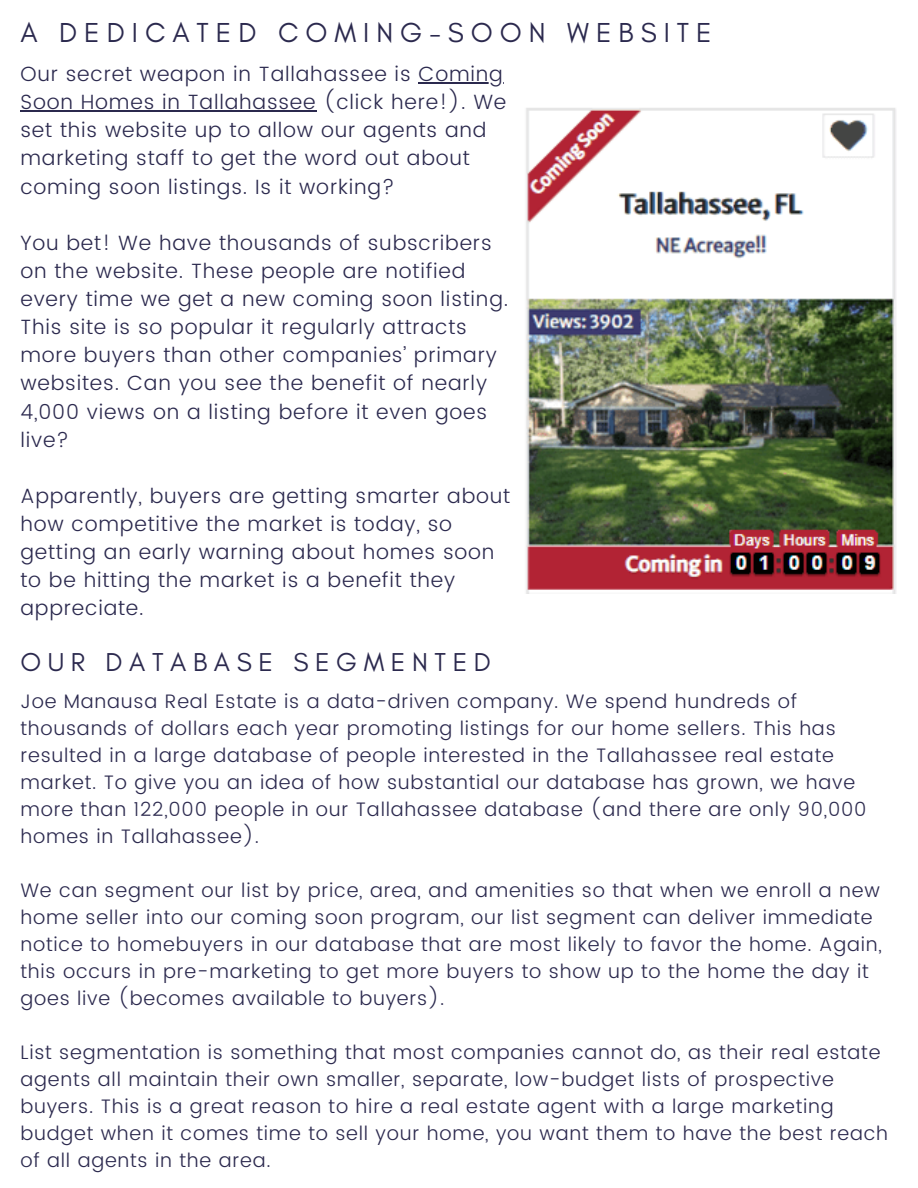
<style>
.page{position:relative;width:918px;height:1188px;background:#fff}
.page>*{position:absolute;margin:0;border:0;box-sizing:border-box;transform-origin:0 0}
.t1{font:27.9px "Glacial Indifference";letter-spacing:.25em;color:#2b294e}
.t2{font:26.4px "Glacial Indifference";letter-spacing:.25em;color:#2b294e}
.t3{font:300 20.55px/28.2px "Poppins";letter-spacing:.04em;color:#2b294e}
.t4{font:300 19.5px/27px "Poppins";letter-spacing:.04em;color:#2b294e}
</style>
<div class="page">
<img style="left:526px;top:108px;width:370px;height:486px">
<hr style="left:418px;top:82px;width:86px;height:1px;background:#2b294e">
<hr style="left:20px;top:110px;width:297px;height:1px;background:#2b294e">
<h1 class="t1" style="left:20px;top:16px;width:693px">A DEDICATED COMING-SOON WEBSITE</h1>
<p class="t3" style="left:20px;top:60px;width:488px">Our secret weapon in Tallahassee is Coming Soon Homes in Tallahassee (click here!). We set this website up to allow our agents and marketing staff to get the word out about coming soon listings. Is it working?</p>
<p class="t3" style="left:20px;top:229px;width:489px">You bet! We have thousands of subscribers on the website. These people are notified every time we get a new coming soon listing.<br>This site is so popular it regularly attracts more buyers than other companies’ primary websites. Can you see the benefit of nearly 4,000 views on a listing before it even goes live?</p>
<p class="t3" style="left:20px;top:482px;width:491px">Apparently, buyers are getting smarter about how competitive the market is today, so getting an early warning about homes soon to be hitting the market is a benefit they appreciate.</p>
<h2 class="t2" style="left:20px;top:646px;width:472px">OUR DATABASE SEGMENTED</h2>
<p class="t4" style="left:20px;top:688px;width:848px">Joe Manausa Real Estate is a data-driven company. We spend hundreds of thousands of dollars each year promoting listings for our home sellers. This has resulted in a large database of people interested in the Tallahassee real estate market. To give you an idea of how substantial our database has grown, we have more than 122,000 people in our Tallahassee database (and there are only 90,000 homes in Tallahassee).</p>
<p class="t4" style="left:20px;top:877px;width:863px">We can segment our list by price, area, and amenities so that when we enroll a new home seller into our coming soon program, our list segment can deliver immediate notice to homebuyers in our database that are most likely to favor the home. Again, this occurs in pre-marketing to get more buyers to show up to the home the day it goes live (becomes available to buyers).</p>
<p class="t4" style="left:20px;top:1039px;width:869px">List segmentation is something that most companies cannot do, as their real estate agents all maintain their own smaller, separate, low-budget lists of prospective buyers. This is a great reason to hire a real estate agent with a large marketing budget when it comes time to sell your home, you want them to have the best reach of all agents in the area.</p>
</div>
